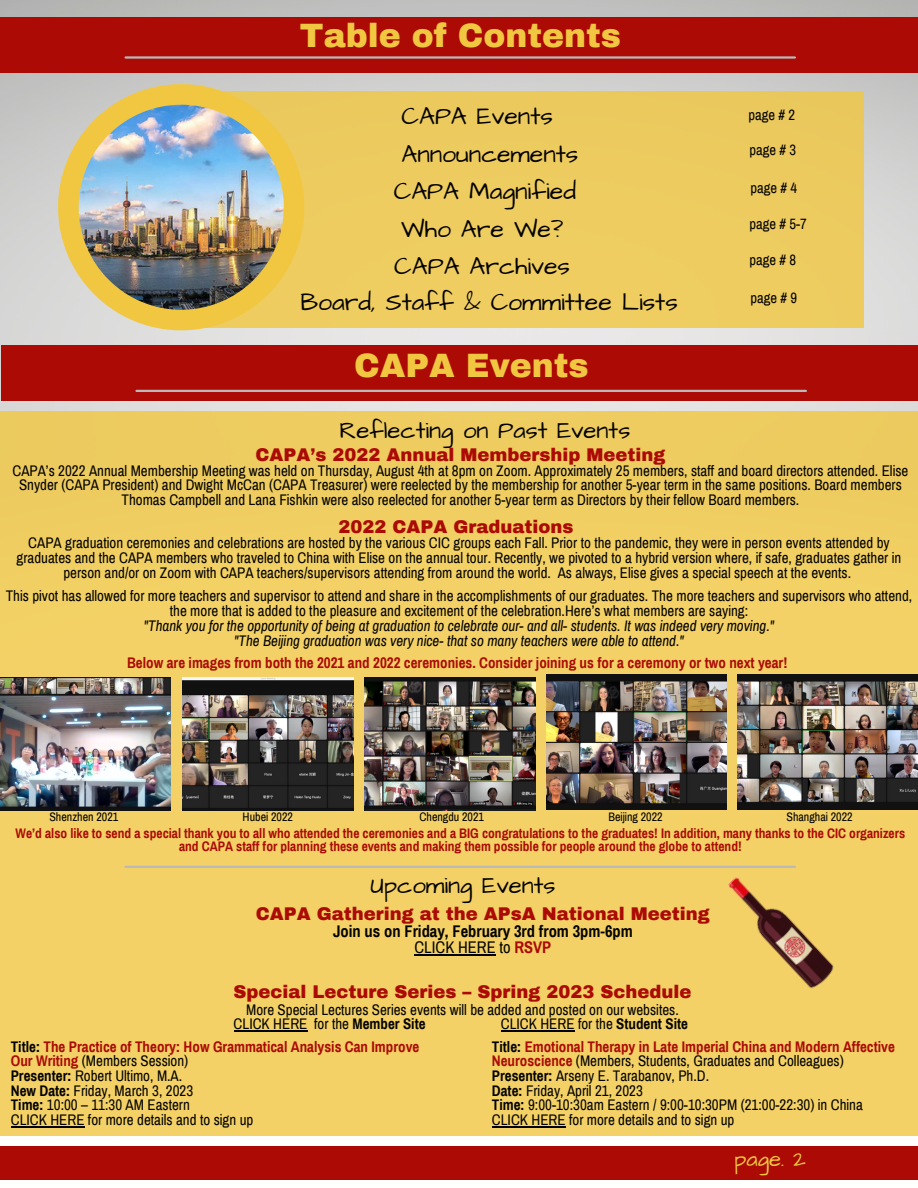
<style>
.page{position:relative;width:918px;height:1188px;background:#fff}
.page>*{position:absolute;margin:0;border:0;box-sizing:border-box;transform-origin:0 0}
.t1{font:900 33px "Archivo";color:#f1c741}
.t2{font:24.9px "Architects Daughter";color:#050300}
.t3{font:24px "Architects Daughter";color:#050300}
.t4{font:22.2px "Architects Daughter";color:#f1c741}
.t5{font:900 18px "Archivo";color:#ab0a05}
.t6{font:700 16.5px/15.8px "Archivo Narrow";color:#050300;text-align:center}
.t7{font:15px/14.7px "Archivo Narrow";color:#050300;text-align:center}
.t8{font:italic 15px/15px "Archivo Narrow";color:#050300;text-align:center}
.t9{font:700 15px "Archivo Narrow";color:#ab0a05}
.t10{font:14.55px "Archivo Narrow";color:#050300}
.t11{font:700 13.5px/13.5px "Archivo Narrow";color:#ab0a05;text-align:center}
.t12{font:12px "Archivo Narrow";color:#000}
.s1{font-weight:400}
.s2{color:#ab0a05}
.s3{font-weight:700}
.s4{font-weight:700;color:#ab0a05}
</style>
<div class="page">
<img style="left:0;top:0;width:918px;height:1147px">
<div style="left:0;top:1147px;width:918px;height:33px;background:#ab0a05"></div>
<div style="left:0;top:18px;width:918px;height:55px;background:#ab0a05"></div>
<hr style="left:126px;top:56px;width:669px;height:3px;background:#bababa">
<div style="left:196px;top:92px;width:667px;height:236px;background:#edcc60"></div>
<svg style="left:58px;top:84px;width:246px;height:246px"></svg>
<img style="left:79px;top:105px;width:205px;height:205px">
<div style="left:1px;top:345px;width:917px;height:55px;background:#ab0a05"></div>
<hr style="left:137px;top:390px;width:669px;height:2px;background:#bababa">
<div style="left:0;top:411px;width:918px;height:725px;background:#f3d166"></div>
<img style="left:546px;top:674px;width:180px;height:135px">
<img style="left:738px;top:674px;width:180px;height:135px">
<img style="left:0;top:678px;width:171px;height:132px">
<img style="left:182px;top:678px;width:171px;height:132px">
<img style="left:364px;top:678px;width:172px;height:132px">
<hr style="left:415px;top:954px;width:81px;height:1px;background:#050300">
<img style="left:728px;top:877px;width:106px;height:111px">
<hr style="left:234px;top:1030px;width:73px;height:2px;background:#050300">
<hr style="left:501px;top:1030px;width:74px;height:2px;background:#050300">
<hr style="left:11px;top:1126px;width:74px;height:1px;background:#050300">
<hr style="left:492px;top:1126px;width:74px;height:1px;background:#050300">
<hr style="left:126px;top:866px;width:669px;height:2px;background:#bababa">
<h1 class="t1" style="left:300px;top:18px;width:322px">Table of Contents</h1>
<h2 class="t2" style="left:401px;top:99px;width:153px">CAPA Events</h2>
<h2 class="t2" style="left:401px;top:137px;width:178px">Announcements</h2>
<h2 class="t2" style="left:394px;top:175px;width:184px">CAPA Magnified</h2>
<h2 class="t2" style="left:401px;top:212px;width:164px">Who Are We?</h2>
<h2 class="t2" style="left:394px;top:250px;width:177px">CAPA Archives</h2>
<h2 class="t2" style="left:301px;top:285px;width:379px">Board, Staff &amp; Committee Lists</h2>
<h1 class="t1" style="left:354px;top:348px;width:236px">CAPA Events</h1>
<p class="t10" style="left:748px;top:107px;width:48px">page # 2</p>
<p class="t10" style="left:749px;top:143px;width:48px">page # 3</p>
<p class="t10" style="left:750px;top:180px;width:48px">page # 4</p>
<p class="t10" style="left:749px;top:216px;width:59px">page # 5-7</p>
<p class="t10" style="left:750px;top:252px;width:48px">page # 8</p>
<p class="t10" style="left:750px;top:290px;width:48px">page # 9</p>
<h3 class="t3" style="left:339px;top:414px;width:292px">Reflecting on Past Events</h3>
<p class="t5" style="left:256px;top:445px;width:411px">CAPA’s 2022 Annual Membership Meeting</p>
<p class="t7" style="left:12px;top:463px;width:897px">CAPA’s 2022 Annual Membership Meeting was held on Thursday, August 4th at 8pm on Zoom. Approximately 25 members, staff and board directors attended. Elise<br>Snyder (CAPA President) and Dwight McCan (CAPA Treasurer) were reelected by the membership for another 5-year term in the same positions. Board members<br>Thomas Campbell and Lana Fishkin were also reelected for another 5-year term as Directors by their fellow Board members.</p>
<p class="t5" style="left:339px;top:517px;width:237px">2022 CAPA Graduations</p>
<p class="t7" style="left:17px;top:536px;width:886px">CAPA graduation ceremonies and celebrations are hosted by the various CIC groups each Fall. Prior to the pandemic, they were in person events attended by graduates and the CAPA members who traveled to China with Elise on the annual tour. Recently, we pivoted to a hybrid version where, if safe, graduates gather in person and/or on Zoom with CAPA teachers/supervisors attending from around the world. As always, Elise gives a special speech at the events.</p>
<p class="t7" style="left:6px;top:588px;width:908px">This pivot has allowed for more teachers and supervisor to attend and share in the accomplishments of our graduates. The more teachers and supervisors who attend, the more that is added to the pleasure and excitement of the celebration.Here’s what members are saying:</p>
<p class="t8" style="left:144px;top:618px;width:632px">"Thank you for the opportunity of being at graduation to celebrate our- and all- students. It was indeed very moving." "The Beijing graduation was very nice- that so many teachers were able to attend."</p>
<p class="t9" style="left:127px;top:655px;width:662px">Below are images from both the 2021 and 2022 ceremonies. Consider joining us for a ceremony or two next year!</p>
<p class="t12" style="left:49px;top:810px;width:70px">Shenzhen 2021</p>
<p class="t12" style="left:243px;top:810px;width:52px">Hubei 2022</p>
<p class="t12" style="left:419px;top:810px;width:66px">Chengdu 2021</p>
<p class="t12" style="left:609px;top:810px;width:56px">Beijing 2022</p>
<p class="t12" style="left:786px;top:810px;width:68px">Shanghai 2022</p>
<p class="t11" style="left:16px;top:826px;width:891px">We’d also like to send a special thank you to all who attended the ceremonies and a BIG congratulations to the graduates! In addition, many thanks to the CIC organizers and CAPA staff for planning these events and making them possible for people around the globe to attend!</p>
<h3 class="t3" style="left:370px;top:870px;width:187px">Upcoming Events</h3>
<p class="t5" style="left:256px;top:905px;width:455px">CAPA Gathering at the APsA National Meeting</p>
<p class="t6" style="left:333px;top:924px;width:301px">Join us on Friday, February 3rd from 3pm-6pm<br><span class="s1">CLICK HERE to</span> <span class="s2">RSVP</span></p>
<p class="t5" style="left:234px;top:982px;width:460px">Special Lecture Series – Spring 2023 Schedule</p>
<p class="t7" style="left:234px;top:1002px;width:447px;text-align:left;text-indent:13px">More Special Lectures Series events will be added and posted on our websites.<br>CLICK HERE for the <span class="s3">Member Site</span></p>
<p class="t7" style="left:501px;top:1017px;width:189px">CLICK HERE for the <span class="s3">Student Site</span></p>
<p class="t7" style="left:11px;top:1039px;width:410px;text-align:left"><span class="s3">Title:</span> <span class="s4">The Practice of Theory: How Grammatical Analysis Can Improve Our Writing</span> (Members Session)<br><span class="s3">Presenter:</span> Robert Ultimo, M.A.<br><span class="s3">New Date:</span> Friday, March 3, 2023<br><span class="s3">Time:</span> 10:00 – 11:30 AM Eastern<br>CLICK HERE for more details and to sign up</p>
<p class="t7" style="left:492px;top:1039px;width:405px;text-align:left"><span class="s3">Title:</span> <span class="s4">Emotional Therapy in Late Imperial China and Modern Affective Neuroscience</span> (Members, Students, Graduates and Colleagues)<br><span class="s3">Presenter:</span> Arseny E. Tarabanov, Ph.D.<br><span class="s3">Date:</span> Friday, April 21, 2023<br><span class="s3">Time:</span> 9:00-10:30am Eastern / 9:00-10:30PM (21:00-22:30) in China CLICK HERE for more details and to sign up</p>
<h3 class="t4" style="left:734px;top:1144px;width:73px">page. 2</h3>
</div>
